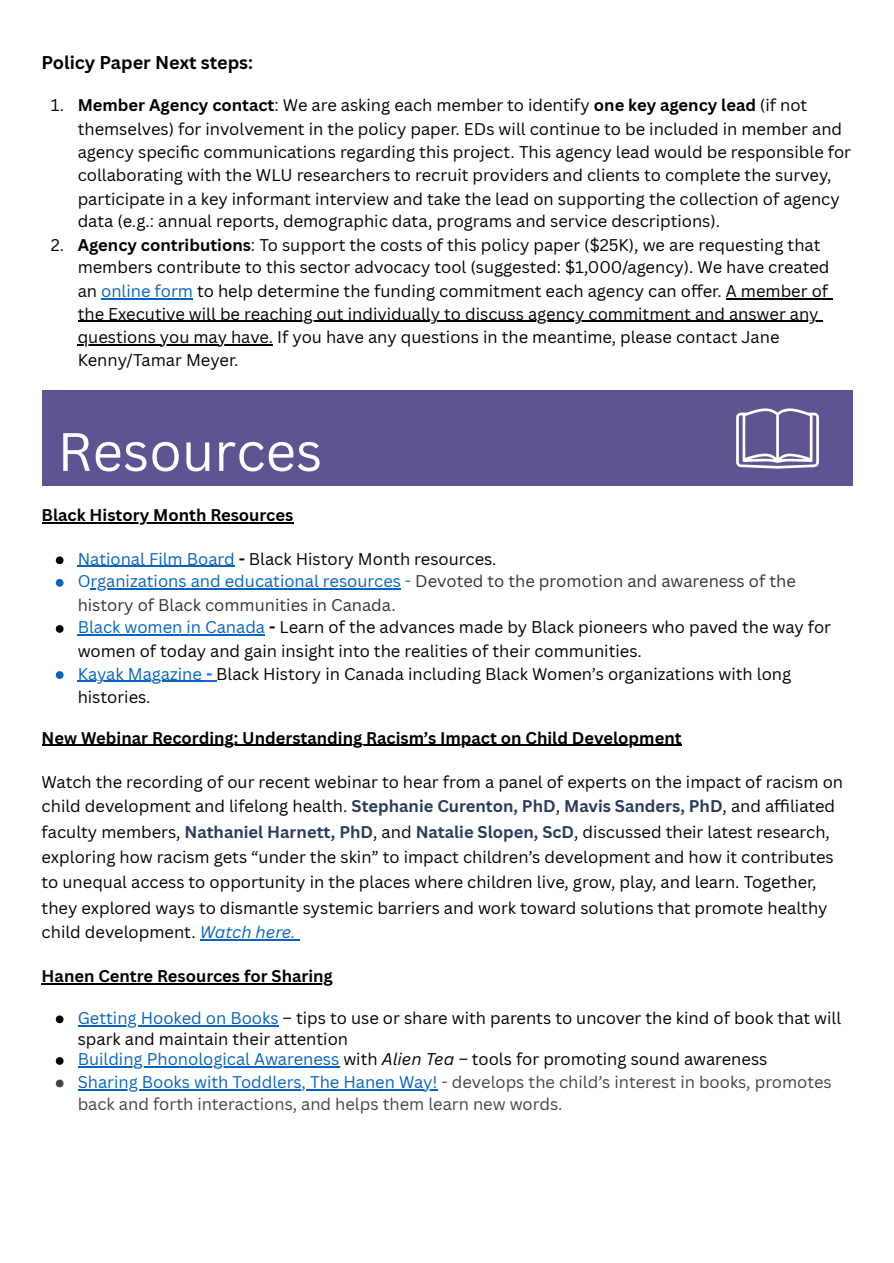
<style>
.page{position:relative;width:894px;height:1263px;background:#fff}
.page>*{position:absolute;margin:0;border:0;box-sizing:border-box;transform-origin:0 0}
.t1{font:52.8px "Canva Sans";color:#fff}
.t2{font:700 18px "Canva Sans";color:#000}
.t3{font:16.5px/25.2px "Canva Sans";color:#000}
.t4{font:16.5px/22.5px "Canva Sans";color:#444}
.t5{font:700 16.5px "Canva Sans";color:#000}
.t6{font:16.5px/23.7px "Canva Sans";color:#333}
.s1{font-weight:700}
.s2{color:#0563c1}
.s3{font-weight:700;color:#1a62ff}
.s4{font-weight:700;color:#273b5c}
.s5{font-style:italic;color:#0563c1}
.s6{font-style:italic}
</style>
<div class="page">
<hr style="left:42px;top:522px;width:251px;height:1px;background:#000">
<hr style="left:42px;top:745px;width:639px;height:1px;background:#000">
<hr style="left:200px;top:939px;width:95px;height:2px;background:#0563c1">
<hr style="left:42px;top:983px;width:291px;height:1px;background:#000">
<hr style="left:101px;top:298px;width:92px;height:1px;background:#0563c1">
<hr style="left:725px;top:298px;width:103px;height:1px;background:#000">
<hr style="left:78px;top:321px;width:740px;height:1px;background:#000">
<hr style="left:78px;top:344px;width:195px;height:1px;background:#000">
<div style="left:42px;top:390px;width:810px;height:96px;background:#5d5491"></div>
<svg style="left:736px;top:408px;width:82px;height:60px"></svg>
<svg style="left:56px;top:556px;width:7px;height:8px"></svg>
<hr style="left:78px;top:566px;width:157px;height:1px;background:#0563c1">
<svg style="left:56px;top:579px;width:7px;height:8px"></svg>
<hr style="left:91px;top:588px;width:310px;height:2px;background:#0563c1">
<svg style="left:56px;top:625px;width:7px;height:8px"></svg>
<hr style="left:78px;top:635px;width:187px;height:1px;background:#0563c1">
<svg style="left:56px;top:671px;width:7px;height:8px"></svg>
<hr style="left:78px;top:681px;width:124px;height:1px;background:#0563c1">
<svg style="left:202px;top:681px;width:14px;height:1px"></svg>
<svg style="left:56px;top:1015px;width:7px;height:8px"></svg>
<hr style="left:78px;top:1025px;width:200px;height:1px;background:#0563c1">
<svg style="left:56px;top:1057px;width:7px;height:8px"></svg>
<hr style="left:78px;top:1067px;width:261px;height:1px;background:#0563c1">
<svg style="left:56px;top:1080px;width:7px;height:7px"></svg>
<hr style="left:78px;top:1089px;width:359px;height:1px;background:#0563c1">
<h1 class="t2" style="left:42px;top:49px;width:213px">Policy Paper Next steps:</h1>
<p class="t3" style="left:78px;top:93px;width:774px;line-height:23.1px;text-indent:-27px">1. <span class="s1">Member Agency contact</span>: We are asking each member to identify <span class="s1">one key agency lead</span> (if not themselves) for involvement in the policy paper. EDs will continue to be included in member and agency specifi c communications regarding this project. This agency lead would be responsible for collaborating with the WLU researchers to recruit providers and clients to complete the survey, participate in a key informant interview and take the lead on supporting the collection of agency data (e.g.: annual reports, demographic data, programs and service descriptions).</p>
<p class="t3" style="left:78px;top:233px;width:753px;line-height:23px;text-indent:-27px">2. <span class="s1">Agency contributions</span>: To support the costs of this policy paper ($25K), we are requesting that members contribute to this sector advocacy tool (suggested: $1,000/agency). We have created an <span class="s2">online form</span> to help determine the funding commitment each agency can offer. A member of the Executive will be reaching out individually to discuss agency commitment and answer any questions you may have. If you have any questions in the meantime, please contact Jane Kenny/Tamar Meyer.</p>
<p class="t1" style="left:58px;top:414px;width:266px">Resources</p>
<h2 class="t5" style="left:42px;top:503px;width:253px">Black History Month Resources</h2>
<p class="t3" style="left:78px;top:546px;width:420px"><span class="s2">National Film Board</span> <span class="s1">-</span> Black History Month resources.</p>
<p class="t6" style="left:78px;top:569px;width:719px"><span class="s2">Organizations and educational resources -</span> Devoted to the promotion and awareness of the history of Black communities in Canada.</p>
<p class="t3" style="left:78px;top:615px;width:754px;line-height:23.7px"><span class="s2">Black women in Canada</span> <span class="s1">-</span> Learn of the advances made by Black pioneers who paved the way for women of today and gain insight into the realities of their communities.</p>
<p class="t3" style="left:78px;top:661px;width:714px;line-height:23.7px"><span class="s2">Kayak Magazine</span> <span class="s3">-</span> Black History in Canada including Black Women’s organizations with long histories.</p>
<h2 class="t5" style="left:42px;top:726px;width:641px">New Webinar Recording: Understanding Racism’s Impact on Child Development</h2>
<p class="t3" style="left:42px;top:768px;width:802px">Watch the recording of our recent webinar to hear from a panel of experts on the impact of racism on child development and lifelong health. <span class="s4">Stephanie Curenton, PhD</span>, <span class="s4">Mavis Sanders, PhD</span>, and affi liated faculty members, <span class="s4">Nathaniel Harnett, PhD</span>, and <span class="s4">Natalie Slopen, ScD</span>, discussed their latest research, exploring how racism gets “under the skin” to impact children’s development and how it contributes to unequal access to opportunity in the places where children live, grow, play, and learn. Together, they explored ways to dismantle systemic barriers and work toward solutions that promote healthy child development. <span class="s5">Watch here.</span></p>
<h2 class="t5" style="left:42px;top:965px;width:292px">Hanen Centre Resources for Sharing</h2>
<p class="t3" style="left:78px;top:1007px;width:764px;line-height:21.3px"><span class="s2">Getting Hooked on Books</span> – tips to use or share with parents to uncover the kind of book that will spark and maintain their attention</p>
<p class="t3" style="left:78px;top:1046px;width:691px"><span class="s2">Building Phonological Awareness</span> with <span class="s6">Alien Tea –</span> tools for promoting sound awareness</p>
<p class="t4" style="left:78px;top:1070px;width:755px"><span class="s2">Sharing Books with Toddlers, The Hanen Way!</span> - develops the child’s interest in books, promotes back and forth interactions, and helps them learn new words.</p>
</div>
